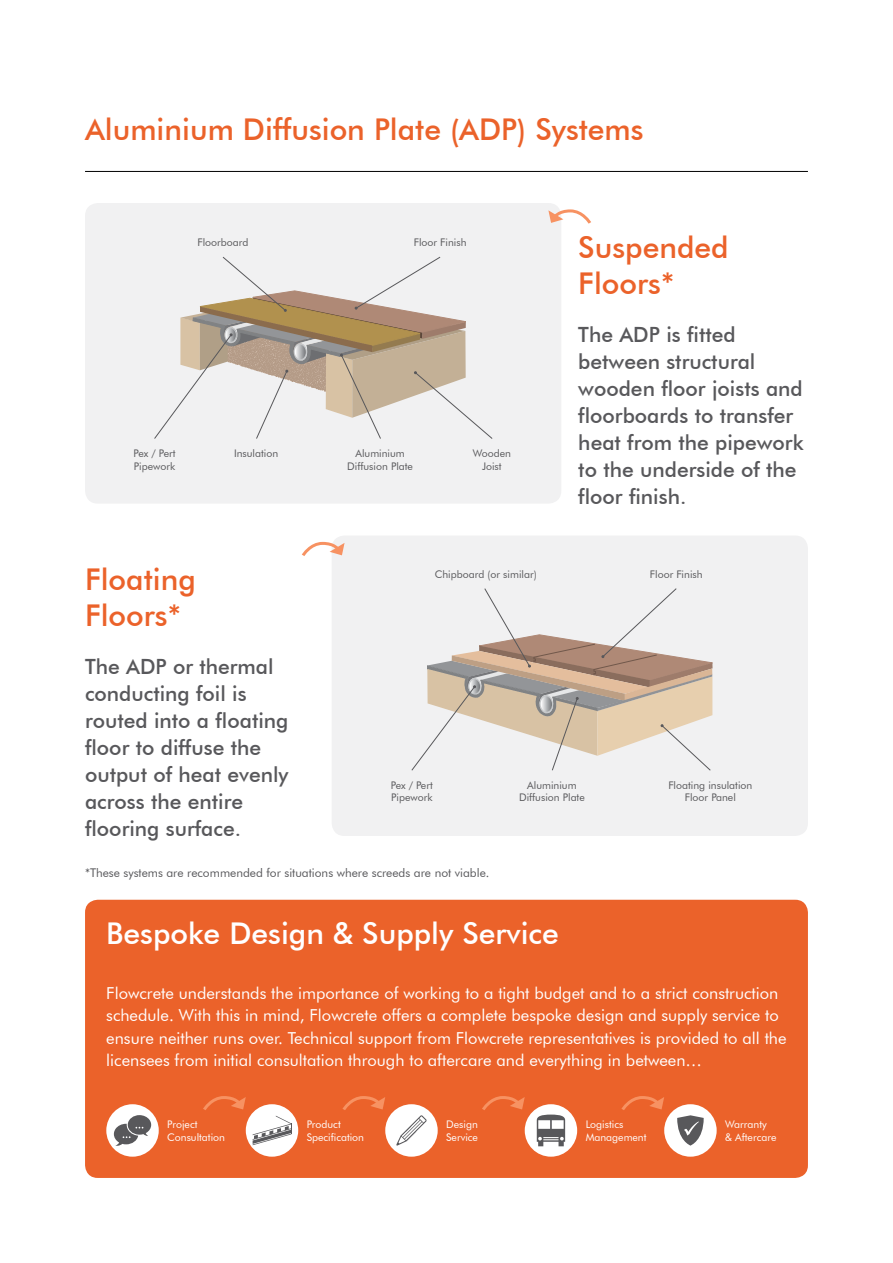
<style>
.page{position:relative;width:893px;height:1263px;background:#fff}
.page>*{position:absolute;margin:0;border:0;box-sizing:border-box;transform-origin:0 0}
.t1{font:500 30px/36px "Futura BT";color:#eb622a}
.t2{font:500 30px "Futura BT";color:#fff}
.t3{font:500 21px/27px "Futura BT";color:#58585b}
.t4{font:16.5px/22.5px "Futura BT";color:#fff}
.t5{font:12px "Futura BT";color:#58585b}
.t6{font:10.5px/12.6px "Futura BT";color:#58585b;text-align:center}
.t7{font:10.5px/12.6px "Futura BT";color:#fff}
</style>
<div class="page">
<div style="left:85px;top:203px;width:476px;height:301px;background:#f1f1f2;border-radius:13px"></div>
<div style="left:332px;top:535px;width:476px;height:301px;background:#f1f1f2;border-radius:13px"></div>
<svg style="left:548px;top:209px;width:43px;height:15px"></svg>
<svg style="left:302px;top:541px;width:43px;height:15px"></svg>
<hr style="left:85px;top:171px;width:723px;height:1px;background:#000">
<div style="left:85px;top:900px;width:723px;height:278px;background:#eb622a;border-radius:13px"></div>
<svg style="left:154px;top:256px;width:339px;height:183px"></svg>
<svg style="left:411px;top:588px;width:301px;height:183px"></svg>
<div style="left:106px;top:1104px;width:53px;height:53px;background:#fff;border-radius:50%"></div>
<svg style="left:114px;top:1115px;width:37px;height:31px"></svg>
<div style="left:246px;top:1104px;width:52px;height:53px;background:#fff;border-radius:50%"></div>
<svg style="left:253px;top:1116px;width:39px;height:29px"></svg>
<div style="left:385px;top:1104px;width:53px;height:53px;background:#fff;border-radius:50%"></div>
<svg style="left:396px;top:1115px;width:31px;height:30px"></svg>
<div style="left:525px;top:1104px;width:52px;height:53px;background:#fff;border-radius:50%"></div>
<svg style="left:537px;top:1114px;width:28px;height:32px"></svg>
<div style="left:664px;top:1104px;width:53px;height:53px;background:#fff;border-radius:50%"></div>
<svg style="left:677px;top:1115px;width:27px;height:30px"></svg>
<svg style="left:203px;top:1096px;width:43px;height:14px"></svg>
<svg style="left:342px;top:1096px;width:43px;height:14px"></svg>
<svg style="left:482px;top:1096px;width:43px;height:14px"></svg>
<svg style="left:621px;top:1096px;width:43px;height:14px"></svg>
<h1 class="t1" style="left:85px;top:111px;width:560px">Aluminium Diffusion Plate (ADP) Systems</h1>
<p class="t6" style="left:197px;top:236px;width:53px">Floorboard</p>
<p class="t6" style="left:414px;top:236px;width:54px">Floor Finish</p>
<p class="t6" style="left:134px;top:447px;width:43px;text-align:left">Pex / Pert<br>Pipework</p>
<p class="t6" style="left:234px;top:447px;width:46px">Insulation</p>
<p class="t6" style="left:347px;top:447px;width:67px">Aluminium<br>Diffusion Plate</p>
<p class="t6" style="left:473px;top:447px;width:40px">Wooden<br>Joist</p>
<h1 class="t1" style="left:578px;top:229px;width:152px">Suspended<br>Floors*</h1>
<p class="t3" style="left:578px;top:320px;width:227px">The ADP is fitted between structural wooden floor joists and floorboards to transfer heat from the pipework to the underside of the floor finish.</p>
<h1 class="t1" style="left:85px;top:561px;width:112px">Floating<br>Floors*</h1>
<p class="t3" style="left:85px;top:653px;width:205px">The ADP or thermal conducting foil is routed into a floating floor to diffuse the output of heat evenly across the entire flooring surface.</p>
<p class="t6" style="left:435px;top:568px;width:104px">Chipboard (or similar)</p>
<p class="t6" style="left:391px;top:779px;width:43px;text-align:left">Pex / Pert<br>Pipework</p>
<p class="t6" style="left:519px;top:779px;width:67px">Aluminium<br>Diffusion Plate</p>
<p class="t5" style="left:85px;top:865px;width:406px">*These systems are recommended for situations where screeds are not viable.</p>
<h1 class="t2" style="left:106px;top:915px;width:454px">Bespoke Design &amp; Supply Service</h1>
<p class="t6" style="left:650px;top:568px;width:54px">Floor Finish</p>
<p class="t6" style="left:668px;top:779px;width:86px">Floating insulation<br>Floor Panel</p>
<p class="t4" style="left:106px;top:981px;width:682px">Flowcrete understands the importance of working to a tight budget and to a strict construction schedule. With this in mind, Flowcrete offers a complete bespoke design and supply service to ensure neither runs over. Technical support from Flowcrete representatives is provided to all the licensees from initial consultation through to aftercare and everything in between…</p>
<p class="t7" style="left:167px;top:1118px;width:59px">Project<br>Consultation</p>
<p class="t7" style="left:307px;top:1118px;width:59px">Product<br>Specification</p>
<p class="t7" style="left:446px;top:1118px;width:33px">Design<br>Service</p>
<p class="t7" style="left:586px;top:1118px;width:62px">Logistics<br>Management</p>
<p class="t7" style="left:725px;top:1118px;width:53px">Warranty<br>&amp; Aftercare</p>
</div>
